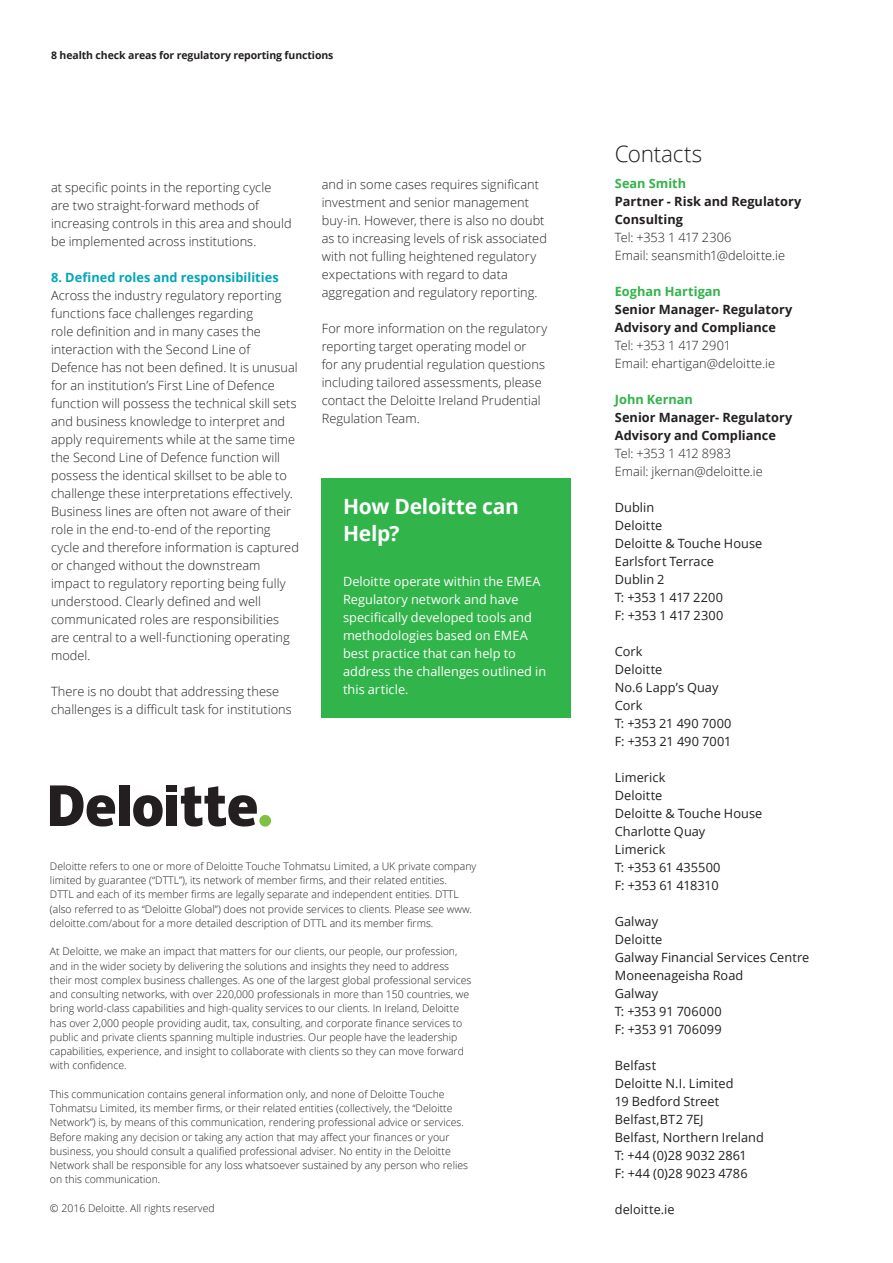
<style>
.page{position:relative;width:893px;height:1263px;background:#fff}
.page>*{position:absolute;margin:0;border:0;box-sizing:border-box;transform-origin:0 0}
.Cover_subheading_lig{font:300 22.5px "Open Sans";letter-spacing:-.015em;color:#231f20}
.Small_heading_bold{font:700 21px/27px "Open Sans";letter-spacing:-.01em;color:#fff}
.Body_copy__8_5_12pt{font:300 12.75px/18px "Open Sans";letter-spacing:.005em;color:#231f20}
.Body_copy__white_8_5{font:12.75px "Open Sans";letter-spacing:.005em;color:#231f20}
.Body_copy__white_8_5-2{font:12.75px/18px "Open Sans";letter-spacing:.005em;color:#fff}
.Subhead_B__8_5_12pt{font:700 12.75px/18px "Open Sans";color:#231f20}
.Subhead_A__8_5_12pt{font:700 12.75px "Open Sans";letter-spacing:.005em;color:#00a6b9}
.Subhead_A__8_5_12pt-2{font:700 12.75px "Open Sans";color:#31b44a}
.Body_copy__white_8_5-3{font:12.75px "Open Sans";letter-spacing:-.025em;color:#231f20}
.Footer_copy{font:300 10.5px/14.2px "Open Sans";color:#231f20}
.Brochure_title__foli{font:700 10.5px "Open Sans";letter-spacing:-.01em;color:#231f20}
</style>
<div class="page">
<div style="left:322px;top:478px;width:249px;height:240px;background:#31b44a"></div>
<div style="left:259px;top:815px;width:12px;height:12px;background:#7fc241;border-radius:50%"></div>
<div style="left:119px;top:785px;width:10px;height:41px;background:#231f20"></div>
<svg style="left:133px;top:795px;width:30px;height:31px"></svg>
<div style="left:167px;top:796px;width:10px;height:30px;background:#231f20"></div>
<div style="left:167px;top:785px;width:10px;height:7px;background:#231f20"></div>
<svg style="left:181px;top:786px;width:76px;height:40px"></svg>
<svg style="left:50px;top:785px;width:65px;height:41px"></svg>
<p class="Brochure_title__foli" style="left:51px;top:48px;width:284px">8 health check areas for regulatory reporting functions</p>
<p class="Body_copy__8_5_12pt" style="left:51px;top:178px;width:242px">at specific points in the reporting cycle are two straight-forward methods of increasing controls in this area and should be implemented across institutions.</p>
<p class="Subhead_A__8_5_12pt" style="left:51px;top:268px;width:229px">8. Defined roles and responsibilities</p>
<p class="Body_copy__8_5_12pt" style="left:51px;top:286px;width:249px">Across the industry regulatory reporting functions face challenges regarding<br>role definition and in many cases the interaction with the Second Line of Defence has not been defined. It is unusual for an institution’s First Line of Defence function will possess the technical skill sets and business knowledge to interpret and apply requirements while at the same time the Second Line of Defence function will possess the identical skillset to be able to challenge these interpretations effectively.<br>Business lines are often not aware of their role in the end-to-end of the reporting cycle and therefore information is captured or changed without the downstream impact to regulatory reporting being fully understood. Clearly defined and well communicated roles are responsibilities are central to a well-functioning operating model.</p>
<p class="Body_copy__8_5_12pt" style="left:51px;top:682px;width:242px">There is no doubt that addressing these challenges is a difficult task for institutions</p>
<p class="Body_copy__8_5_12pt" style="left:322px;top:175px;width:227px">and in some cases requires significant investment and senior management buy-in. However, there is also no doubt as to increasing levels of risk associated with not fulling heightened regulatory expectations with regard to data aggregation and regulatory reporting.</p>
<p class="Body_copy__8_5_12pt" style="left:322px;top:319px;width:227px">For more information on the regulatory reporting target operating model or<br>for any prudential regulation questions including tailored assessments, please contact the Deloitte Ireland Prudential Regulation Team.</p>
<p class="Small_heading_bold" style="left:343px;top:493px;width:177px">How Deloitte can<br>Help?</p>
<p class="Body_copy__white_8_5-2" style="left:343px;top:572px;width:205px">Deloitte operate within the EMEA<br>Regulatory network and have specifically developed tools and methodologies based on EMEA best practice that can help to address the challenges outlined in this article.</p>
<p class="Footer_copy" style="left:50px;top:859px;width:428px">Deloitte refers to one or more of Deloitte Touche Tohmatsu Limited, a UK private company limited by guarantee (“DTTL”), its network of member firms, and their related entities.<br>DTTL and each of its member firms are legally separate and independent entities. DTTL (also referred to as “Deloitte Global”) does not provide services to clients. Please see www. deloitte.com/about for a more detailed description of DTTL and its member firms.</p>
<p class="Footer_copy" style="left:50px;top:944px;width:423px">At Deloitte, we make an impact that matters for our clients, our people, our profession, and in the wider society by delivering the solutions and insights they need to address their most complex business challenges. As one of the largest global professional services and consulting networks, with over 220,000 professionals in more than 150 countries, we bring world-class capabilities and high-quality services to our clients. In Ireland, Deloitte has over 2,000 people providing audit, tax, consulting, and corporate finance services to public and private clients spanning multiple industries. Our people have the leadership capabilities, experience, and insight to collaborate with clients so they can move forward with confidence.</p>
<p class="Footer_copy" style="left:50px;top:1087px;width:420px">This communication contains general information only, and none of Deloitte Touche Tohmatsu Limited, its member firms, or their related entities (collectively, the “Deloitte Network”) is, by means of this communication, rendering professional advice or services.<br>Before making any decision or taking any action that may affect your finances or your business, you should consult a qualified professional adviser. No entity in the Deloitte Network shall be responsible for any loss whatsoever sustained by any person who relies on this communication.</p>
<p class="Footer_copy" style="left:50px;top:1201px;width:166px">© 2016 Deloitte. All rights reserved</p>
<p class="Cover_subheading_lig" style="left:615px;top:138px;width:89px">Contacts</p>
<p class="Subhead_A__8_5_12pt-2" style="left:615px;top:174px;width:73px">Sean Smith</p>
<p class="Subhead_B__8_5_12pt" style="left:615px;top:192px;width:188px">Partner - Risk and Regulatory<br>Consulting</p>
<p class="Body_copy__8_5_12pt" style="left:615px;top:228px;width:118px">Tel: +353 1 417 2306</p>
<p class="Body_copy__8_5_12pt" style="left:615px;top:246px;width:172px">Email: seansmith1@deloitte.ie</p>
<p class="Subhead_A__8_5_12pt-2" style="left:615px;top:282px;width:108px">Eoghan Hartigan</p>
<p class="Subhead_B__8_5_12pt" style="left:615px;top:300px;width:179px">Senior Manager- Regulatory<br>Advisory and Compliance</p>
<p class="Body_copy__8_5_12pt" style="left:615px;top:336px;width:118px">Tel: +353 1 417 2901</p>
<p class="Body_copy__8_5_12pt" style="left:615px;top:354px;width:162px">Email: ehartigan@deloitte.ie</p>
<p class="Subhead_A__8_5_12pt-2" style="left:615px;top:390px;width:80px">John Kernan</p>
<p class="Subhead_B__8_5_12pt" style="left:615px;top:408px;width:179px">Senior Manager- Regulatory<br>Advisory and Compliance</p>
<p class="Body_copy__8_5_12pt" style="left:615px;top:444px;width:118px">Tel: +353 1 412 8983</p>
<p class="Body_copy__8_5_12pt" style="left:615px;top:462px;width:149px">Email: jkernan@deloitte.ie</p>
<p class="Body_copy__white_8_5" style="left:615px;top:498px;width:41px">Dublin</p>
<p class="Body_copy__white_8_5" style="left:615px;top:516px;width:49px">Deloitte</p>
<p class="Body_copy__white_8_5" style="left:615px;top:534px;width:149px">Deloitte &amp; Touche House</p>
<p class="Body_copy__white_8_5" style="left:615px;top:552px;width:101px">Earlsfort Terrace</p>
<p class="Body_copy__white_8_5" style="left:615px;top:570px;width:51px">Dublin 2</p>
<p class="Body_copy__white_8_5" style="left:615px;top:588px;width:110px">T: +353 1 417 2200</p>
<p class="Body_copy__white_8_5" style="left:615px;top:606px;width:110px">F: +353 1 417 2300</p>
<p class="Body_copy__white_8_5" style="left:615px;top:642px;width:29px">Cork</p>
<p class="Body_copy__white_8_5" style="left:615px;top:660px;width:49px">Deloitte</p>
<p class="Body_copy__white_8_5" style="left:615px;top:678px;width:105px">No.6 Lapp’s Quay</p>
<p class="Body_copy__white_8_5" style="left:615px;top:696px;width:29px">Cork</p>
<p class="Body_copy__white_8_5" style="left:615px;top:714px;width:118px">T: +353 21 490 7000</p>
<p class="Body_copy__white_8_5" style="left:615px;top:732px;width:118px">F: +353 21 490 7001</p>
<p class="Body_copy__white_8_5" style="left:615px;top:768px;width:52px">Limerick</p>
<p class="Body_copy__white_8_5" style="left:615px;top:786px;width:49px">Deloitte</p>
<p class="Body_copy__white_8_5" style="left:615px;top:804px;width:149px">Deloitte &amp; Touche House</p>
<p class="Body_copy__white_8_5" style="left:615px;top:822px;width:92px">Charlotte Quay</p>
<p class="Body_copy__white_8_5" style="left:615px;top:840px;width:52px">Limerick</p>
<p class="Body_copy__white_8_5" style="left:615px;top:858px;width:107px">T: +353 61 435500</p>
<p class="Body_copy__white_8_5-3" style="left:615px;top:876px;width:105px">F: +353 61 418310</p>
<p class="Body_copy__white_8_5" style="left:615px;top:912px;width:45px">Galway</p>
<p class="Body_copy__white_8_5" style="left:615px;top:930px;width:49px">Deloitte</p>
<p class="Body_copy__white_8_5" style="left:615px;top:948px;width:196px">Galway Financial Services Centre</p>
<p class="Body_copy__white_8_5" style="left:615px;top:966px;width:130px">Moneenageisha Road</p>
<p class="Body_copy__white_8_5" style="left:615px;top:984px;width:45px">Galway</p>
<p class="Body_copy__white_8_5" style="left:615px;top:1002px;width:108px">T: +353 91 706000</p>
<p class="Body_copy__white_8_5" style="left:615px;top:1020px;width:108px">F: +353 91 706099</p>
<p class="Body_copy__white_8_5" style="left:615px;top:1056px;width:43px">Belfast</p>
<p class="Body_copy__white_8_5" style="left:615px;top:1074px;width:120px">Deloitte N.I. Limited</p>
<p class="Body_copy__white_8_5" style="left:615px;top:1092px;width:106px">19 Bedford Street</p>
<p class="Body_copy__white_8_5" style="left:615px;top:1110px;width:90px">Belfast,BT2 7EJ</p>
<p class="Body_copy__white_8_5" style="left:615px;top:1128px;width:151px">Belfast, Northern Ireland</p>
<p class="Body_copy__white_8_5" style="left:615px;top:1146px;width:133px">T: +44 (0)28 9032 2861</p>
<p class="Body_copy__white_8_5" style="left:615px;top:1164px;width:134px">F: +44 (0)28 9023 4786</p>
<p class="Body_copy__white_8_5" style="left:615px;top:1200px;width:61px">deloitte.ie</p>
</div>
